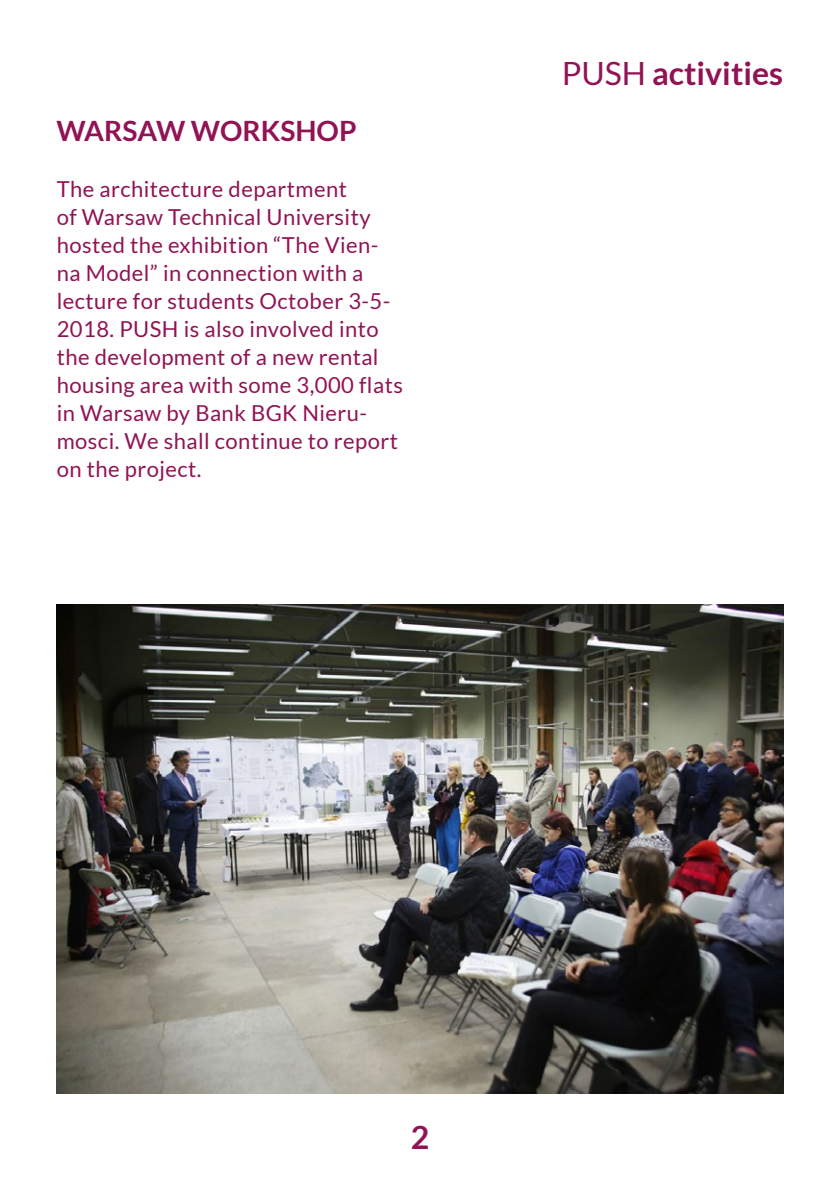
<style>
.page{position:relative;width:840px;height:1191px;background:#fff}
.page>*{position:absolute;margin:0;border:0;box-sizing:border-box;transform-origin:0 0}
.t1{font:700 32px "Lato";color:#911354}
.t2{font:700 28px "Lato";color:#911354}
.t3{font:22px/28px "Lato";letter-spacing:.02em;color:#911354}
.s1{font-weight:400}
</style>
<div class="page">
<img style="left:57px;top:604px;width:725px;height:489px">
<p class="t2" style="left:57px;top:115px;width:301px">WARSAW WORKSHOP</p>
<p class="t3" style="left:57px;top:175px;width:347px">The architecture department<br>of Warsaw Technical University hosted the exhibition “The Vien&shy;na Model” in connection with a lecture for students October 3-5-<br>2018. PUSH is also involved into the development of a new rental housing area with some 3,000 flats in Warsaw by Bank BGK Nieru&shy;mosci. We shall continue to report on the project.</p>
<h1 class="t1" style="left:561px;top:55px;width:223px"><span class="s1">PUSH</span> activities</h1>
<h1 class="t1" style="left:410px;top:1119px;width:20px">2</h1>
</div>
